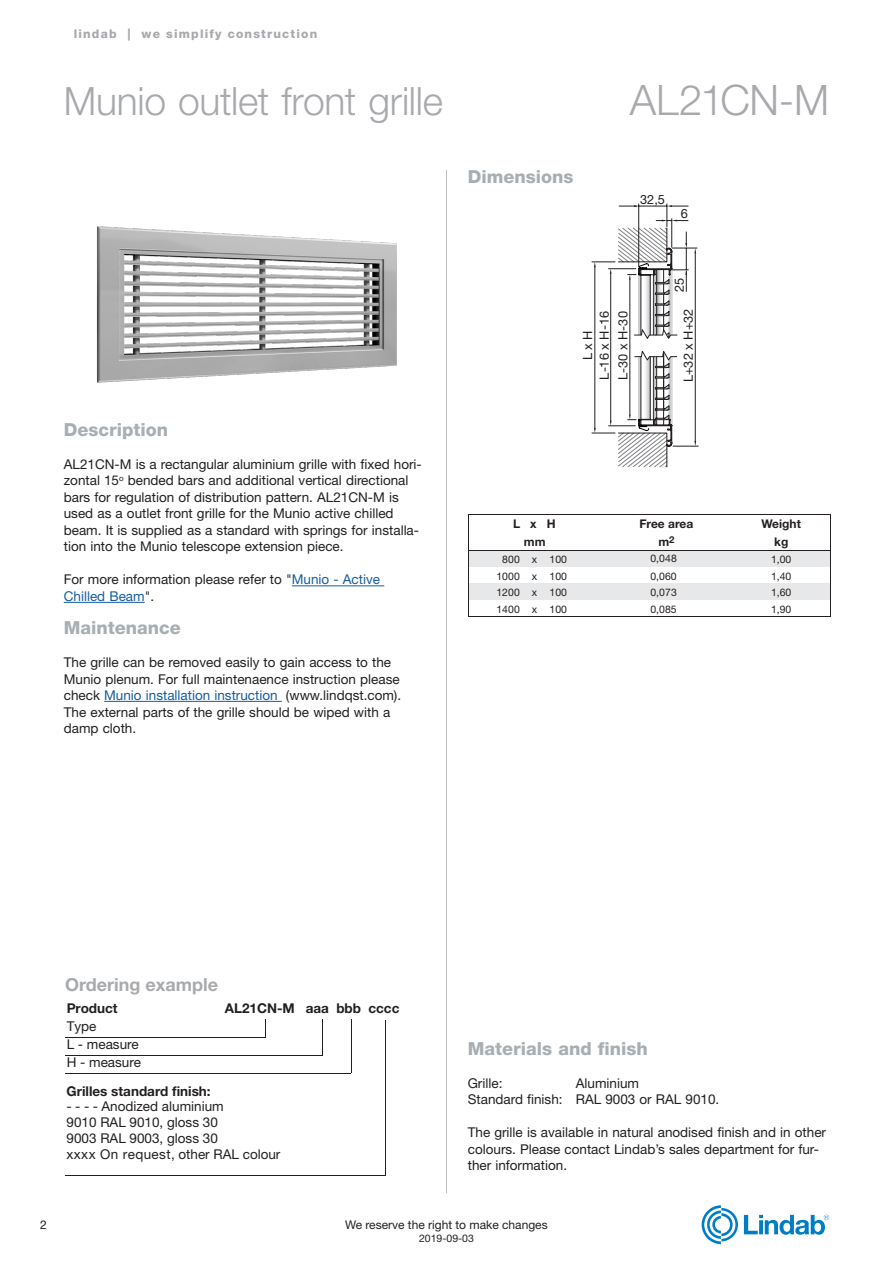
<style>
.page{position:relative;width:893px;height:1263px;background:#fff}
.page>*{position:absolute;margin:0;border:0;box-sizing:border-box;transform-origin:0 0}
.t1{font:300 42px "Helvetica Neue LT Pro";letter-spacing:-.01em;color:#a8a9ad}
.t2{font:300 39px "Helvetica Neue LT Pro";letter-spacing:-.005em;color:#a8a9ad}
.billede{font:800 18px "Helvetica Neue LT Pro";color:#a8afb3}
.t3{font:700 18px "Helvetica Neue LT Pro";color:#a8aaad}
.t4{font:700 17.1px "Helvetica Neue LT Pro";color:#231f20}
.billede-2{font:13.5px/16.5px "Helvetica Neue LT Pro";color:#231f20}
.t5{font:700 13.5px "Helvetica Neue LT Pro";color:#231f20}
.t6{font:12.75px "Helvetica Neue LT Pro";color:#231f20}
.t7{font:12px "Helvetica Neue LT Pro";color:#231f20}
.t8{font:800 12px "Helvetica Neue LT Pro";letter-spacing:.1em;color:#a8a9ad}
.t9{font:700 12px "Helvetica Neue";letter-spacing:.005em;color:#231f20}
.t10{font:700 12px "Helvetica Neue LT Pro";color:#231f20}
.t11{font:10.5px "Helvetica Neue";letter-spacing:.005em;color:#231f20}
.t12{font:10.5px "Helvetica Neue LT Pro";color:#231f20}
.s1{color:#175d9e}
.s2{font-family:"Helvetica Neue"}
.s3{font-family:"Helvetica Neue LT Pro"}
</style>
<div class="page">
<svg style="left:744px;top:1215px;width:85px;height:20px"></svg>
<svg style="left:702px;top:1205px;width:36px;height:39px"></svg>
<hr style="left:446px;top:170px;width:1px;height:1023px;background:#bcbdc0">
<img style="left:96px;top:226px;width:301px;height:157px">
<svg style="left:592px;top:204px;width:106px;height:263px"></svg>
<div style="left:570px;top:440px;width:32px;height:30px;background:#fff"></div>
<hr style="left:292px;top:585px;width:92px;height:1px;background:#175d9e">
<hr style="left:64px;top:602px;width:81px;height:1px;background:#175d9e">
<hr style="left:104px;top:701px;width:178px;height:1px;background:#175d9e">
<svg style="left:265px;top:1019px;width:1px;height:18px"></svg>
<hr style="left:322px;top:1019px;width:1px;height:36px;background:#231f20">
<hr style="left:351px;top:1019px;width:1px;height:54px;background:#231f20">
<hr style="left:65px;top:1037px;width:200px;height:1px;background:#231f20">
<hr style="left:65px;top:1055px;width:258px;height:1px;background:#231f20">
<hr style="left:65px;top:1073px;width:286px;height:1px;background:#231f20">
<hr style="left:385px;top:1020px;width:1px;height:156px;background:#231f20">
<hr style="left:65px;top:1175px;width:320px;height:1px;background:#231f20">
<div style="left:469px;top:550px;width:51px;height:17px;background:#e7e8e9"></div>
<div style="left:520px;top:550px;width:30px;height:17px;background:#e7e8e9"></div>
<div style="left:550px;top:550px;width:51px;height:17px;background:#e7e8e9"></div>
<div style="left:601px;top:550px;width:131px;height:17px;background:#e7e8e9"></div>
<div style="left:732px;top:550px;width:98px;height:17px;background:#e7e8e9"></div>
<div style="left:469px;top:583px;width:51px;height:17px;background:#e7e8e9"></div>
<div style="left:520px;top:583px;width:30px;height:17px;background:#e7e8e9"></div>
<div style="left:550px;top:583px;width:51px;height:17px;background:#e7e8e9"></div>
<div style="left:601px;top:583px;width:131px;height:17px;background:#e7e8e9"></div>
<div style="left:732px;top:583px;width:98px;height:17px;background:#e7e8e9"></div>
<hr style="left:468px;top:514px;width:1px;height:102px;background:#231f20">
<hr style="left:830px;top:514px;width:1px;height:102px;background:#231f20">
<hr style="left:468px;top:514px;width:363px;height:1px;background:#231f20">
<hr style="left:468px;top:550px;width:363px;height:1px;background:#231f20">
<hr style="left:468px;top:616px;width:363px;height:1px;background:#231f20">
<p class="t8" style="left:74px;top:27px;width:245px">lindab | we simplify construction</p>
<h2 class="t2" style="left:64px;top:77px;width:381px">Munio outlet front grille</h2>
<h1 class="t1" style="left:630px;top:74px;width:201px">AL21CN-M</h1>
<p class="billede" style="left:64px;top:419px;width:106px">Description</p>
<p class="billede-2" style="left:64px;top:456px;width:360px">AL21CN-M is a rectangular aluminium grille with fixed hori&shy;zontal 15<sup>o</sup> bended bars and additional vertical directional bars for regulation of distribution pattern. AL21CN-M is used as a outlet front grille for the Munio active chilled beam. It is supplied as a standard with springs for installa&shy;tion into the Munio telescope extension piece.</p>
<p class="billede-2" style="left:64px;top:571px;width:318px">For more information please refer to "<span class="s1">Munio - Active<br>Chilled Beam</span>".</p>
<p class="billede" style="left:64px;top:617px;width:119px">Maintenance</p>
<p class="billede-2" style="left:64px;top:654px;width:339px">The grille can be removed easily to gain access to the<br>Munio plenum. For full maintenaence instruction please check <span class="s1">Munio installation instruction</span> (www.lindqst.com).</p>
<p class="billede-2" style="left:64px;top:703px;width:328px">The external parts of the grille should be wiped with a damp cloth.</p>
<p class="t4" style="left:410px;top:445px;width:11px">1</p>
<p class="billede" style="left:468px;top:166px;width:107px">Dimensions</p>
<p class="t6" style="left:640px;top:192px;width:26px">32,5</p>
<p class="t6" style="left:681px;top:206px;width:9px">6</p>
<p class="t6" style="left:596px;top:380px;width:70px;rotate:-90deg">L-16 x H-16</p>
<p class="t6" style="left:580px;top:360px;width:32px;rotate:-90deg">L x H</p>
<p class="t6" style="left:671px;top:292px;width:16px;rotate:-90deg">25</p>
<p class="t6" style="left:615px;top:380px;width:70px;rotate:-90deg">L-30 x H-30</p>
<p class="t6" style="left:680px;top:382px;width:75px;rotate:-90deg">L+32 x H+32</p>
<p class="t10" style="left:513px;top:516px;width:44px">L <span class="s2">x</span> H</p>
<p class="t9" style="left:639px;top:516px;width:55px">Free area</p>
<p class="t9" style="left:761px;top:516px;width:41px">Weight</p>
<p class="t9" style="left:524px;top:534px;width:23px">mm</p>
<p class="t9" style="left:658px;top:534px;width:18px">m<sup>2</sup></p>
<p class="t9" style="left:774px;top:534px;width:16px">kg</p>
<p class="t11" style="left:502px;top:553px;width:66px">800 x 100</p>
<p class="t12" style="left:650px;top:552px;width:28px">0,048</p>
<p class="t11" style="left:771px;top:553px;width:22px">1,00</p>
<p class="t11" style="left:496px;top:570px;width:72px">1000 x 100</p>
<p class="t12" style="left:650px;top:569px;width:28px"><span class="s2">0</span>,060</p>
<p class="t11" style="left:771px;top:570px;width:22px">1,40</p>
<p class="t11" style="left:496px;top:586px;width:72px">1200 x 100</p>
<p class="t11" style="left:650px;top:586px;width:28px">0,07<span class="s3">3</span></p>
<p class="t11" style="left:771px;top:586px;width:22px">1,60</p>
<p class="t11" style="left:496px;top:603px;width:72px">1400 x 100</p>
<p class="t11" style="left:650px;top:603px;width:28px">0,085</p>
<p class="t11" style="left:771px;top:603px;width:22px">1,90</p>
<p class="t3" style="left:65px;top:973px;width:154px">Ordering example</p>
<p class="t5" style="left:67px;top:1000px;width:52px">Product</p>
<p class="t5" style="left:225px;top:1000px;width:176px">AL21CN-M aaa bbb cccc</p>
<p class="billede-2" style="left:67px;top:1017px;width:76px;line-height:18px">Type<br>L - measure<br>H - measure</p>
<p class="t5" style="left:67px;top:1082px;width:146px">Grilles standard finish:</p>
<p class="billede-2" style="left:67px;top:1098px;width:215px;line-height:16px">- - - - Anodized aluminium<br>9010 RAL 9010, gloss 30<br>9003 RAL 9003, gloss 30<br>xxxx On request, other RAL colour</p>
<p class="billede" style="left:468px;top:1037px;width:182px">Materials and finish</p>
<p class="billede-2" style="left:468px;top:1074px;width:36px">Grille:</p>
<p class="billede-2" style="left:576px;top:1074px;width:65px">Aluminium</p>
<p class="billede-2" style="left:468px;top:1091px;width:253px">Standard finish: RAL 9003 or RAL 9010.</p>
<p class="billede-2" style="left:468px;top:1124px;width:360px">The grille is available in natural anodised finish and in other colours. Please contact Lindab’s sales department for fur&shy;ther information.</p>
<p class="t7" style="left:40px;top:1217px;width:8px">2</p>
<p class="t7" style="left:345px;top:1217px;width:204px">We reserve the right to make changes</p>
<p class="t12" style="left:419px;top:1231px;width:56px">2019-09-03</p>
</div>
